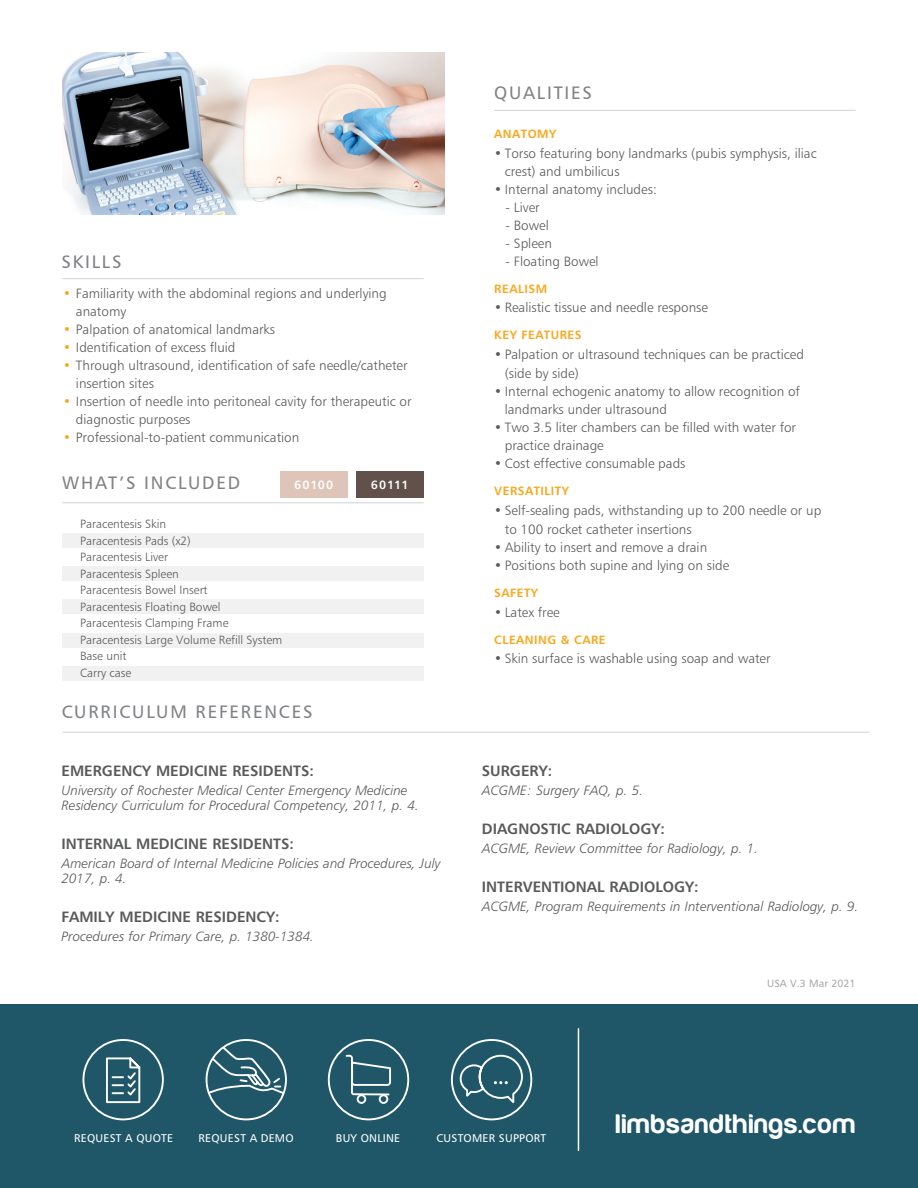
<style>
.page{position:relative;width:918px;height:1188px;background:#fff}
.page>*{position:absolute;margin:0;border:0;box-sizing:border-box;transform-origin:0 0}
.t1{font:27.75px "Harabara";letter-spacing:.05em;color:#fff}
.t2{font:18px "Humanist 777 BT Roman B";letter-spacing:.1em;color:#808285}
.t3{font:15px "Humanist 777 BT Bold B";color:#58595b}
.t4{font:13.5px/18px "Humanist 777 BT Light B";color:#58595b}
.t5{font:13.5px/15px "Humanist 777 BT Light Italic B";color:#58595b}
.t6{font:12px/16.5px "Humanist 777 BT Light B";color:#58595b}
.t7{font:12px "Humanist 777 BT Bold B";letter-spacing:.04em;color:#faa61a}
.t8{font:12px "Humanist 777 BT Bold B";letter-spacing:.065em;color:#fff}
.t9{font:11.25px "Humanist 777 BT Roman B";letter-spacing:.02em;color:#fff}
.t10{font:10.5px "Humanist 777 BT Roman B";color:#a7a9ac}
.s1{color:#faa61a}
</style>
<div class="page">
<div style="left:62px;top:533px;width:362px;height:15px;background:#f1f1f2"></div>
<div style="left:62px;top:633px;width:362px;height:15px;background:#f1f1f2"></div>
<div style="left:62px;top:666px;width:362px;height:15px;background:#f1f1f2"></div>
<div style="left:62px;top:566px;width:362px;height:15px;background:#f1f1f2"></div>
<div style="left:62px;top:600px;width:362px;height:14px;background:#f1f1f2"></div>
<hr style="left:62px;top:502px;width:362px;height:1px;background:#d1d3d4">
<div style="left:280px;top:471px;width:68px;height:26px;background:#dfc4b9"></div>
<div style="left:356px;top:471px;width:68px;height:26px;background:#61514a"></div>
<hr style="left:494px;top:110px;width:362px;height:1px;background:#d1d3d4">
<hr style="left:62px;top:278px;width:362px;height:1px;background:#d1d3d4">
<hr style="left:63px;top:732px;width:806px;height:1px;background:#d1d3d4">
<img style="left:63px;top:53px;width:381px;height:162px">
<div style="left:0;top:1004px;width:918px;height:184px;background:#1f5769"></div>
<hr style="left:578px;top:1029px;width:1px;height:121px;background:#fff">
<svg style="left:82px;top:1039px;width:451px;height:82px"></svg>
<div style="left:206px;top:1039px;width:81px;height:81px;border:2px solid #fff;border-radius:50%"></div>
<h2 class="t2" style="left:62px;top:250px;width:62px">SKILLS</h2>
<p class="t4" style="left:76px;top:284px;width:312px;text-indent:-13px"><span class="s1">•</span> Familiarity with the abdominal regions and underlying anatomy</p>
<p class="t4" style="left:63px;top:320px;width:213px"><span class="s1">•</span> Palpation of anatomical landmarks</p>
<p class="t4" style="left:63px;top:338px;width:174px"><span class="s1">•</span> Identification of excess fluid</p>
<p class="t4" style="left:76px;top:356px;width:333px;text-indent:-13px"><span class="s1">•</span> Through ultrasound, identification of safe needle/catheter insertion sites</p>
<p class="t4" style="left:76px;top:392px;width:337px;text-indent:-13px"><span class="s1">•</span> Insertion of needle into peritoneal cavity for therapeutic or diagnostic purposes</p>
<p class="t4" style="left:63px;top:428px;width:238px"><span class="s1">•</span> Professional-to-patient communication</p>
<h2 class="t2" style="left:62px;top:472px;width:179px">WHAT’S INCLUDED</h2>
<p class="t8" style="left:294px;top:477px;width:41px">60100</p>
<p class="t8" style="left:371px;top:477px;width:39px">60111</p>
<p class="t6" style="left:80px;top:516px;width:204px">Paracentesis Skin<br>Paracentesis Pads (x2)<br>Paracentesis Liver<br>Paracentesis Spleen<br>Paracentesis Bowel Insert<br>Paracentesis Floating Bowel<br>Paracentesis Clamping Frame<br>Paracentesis Large Volume Refill System<br>Base unit<br>Carry case</p>
<h2 class="t2" style="left:62px;top:700px;width:253px">CURRICULUM REFERENCES</h2>
<p class="t3" style="left:62px;top:761px;width:254px">EMERGENCY MEDICINE RESIDENTS:</p>
<p class="t5" style="left:62px;top:783px;width:359px">University of Rochester Medical Center Emergency Medicine<br>Residency Curriculum for Procedural Competency, 2011, p. 4.</p>
<p class="t3" style="left:62px;top:834px;width:234px">INTERNAL MEDICINE RESIDENTS:</p>
<p class="t5" style="left:62px;top:856px;width:381px">American Board of Internal Medicine Policies and Procedures, July<br>2017, p. 4.</p>
<p class="t3" style="left:62px;top:907px;width:220px">FAMILY MEDICINE RESIDENCY:</p>
<p class="t5" style="left:62px;top:929px;width:254px">Procedures for Primary Care, p. 1380-1384.</p>
<h2 class="t2" style="left:494px;top:81px;width:99px">QUALITIES</h2>
<p class="t7" style="left:494px;top:127px;width:63px">ANATOMY</p>
<p class="t4" style="left:505px;top:144px;width:313px;text-indent:-11px">• Torso featuring bony landmarks (pubis symphysis, iliac crest) and umbilicus</p>
<p class="t4" style="left:494px;top:180px;width:164px">• Internal anatomy includes:</p>
<p class="t4" style="left:506px;top:198px;width:36px">- Liver</p>
<p class="t4" style="left:506px;top:216px;width:45px">- Bowel</p>
<p class="t4" style="left:506px;top:234px;width:48px">- Spleen</p>
<p class="t4" style="left:506px;top:252px;width:95px">- Floating Bowel</p>
<p class="t7" style="left:494px;top:281px;width:54px">REALISM</p>
<p class="t4" style="left:494px;top:298px;width:215px">• Realistic tissue and needle response</p>
<p class="t7" style="left:494px;top:328px;width:89px">KEY FEATURES</p>
<p class="t4" style="left:505px;top:344px;width:301px;line-height:19.5px;text-indent:-11px">• Palpation or ultrasound techniques can be practiced (side by side)</p>
<p class="t4" style="left:505px;top:382px;width:297px;text-indent:-11px">• Internal echogenic anatomy to allow recognition of landmarks under ultrasound</p>
<p class="t4" style="left:505px;top:418px;width:293px;text-indent:-11px">• Two 3.5 liter chambers can be filled with water for practice drainage</p>
<p class="t4" style="left:494px;top:454px;width:193px">• Cost effective consumable pads</p>
<p class="t7" style="left:494px;top:484px;width:76px">VERSATILITY</p>
<p class="t4" style="left:505px;top:500px;width:318px;line-height:19.5px;text-indent:-11px">• Self-sealing pads, withstanding up to 200 needle or up to 100 rocket catheter insertions</p>
<p class="t4" style="left:494px;top:538px;width:214px">• Ability to insert and remove a drain</p>
<p class="t4" style="left:494px;top:556px;width:236px">• Positions both supine and lying on side</p>
<p class="t7" style="left:494px;top:586px;width:45px">SAFETY</p>
<p class="t4" style="left:494px;top:603px;width:67px">• Latex free</p>
<p class="t7" style="left:494px;top:632px;width:113px">CLEANING &amp; CARE</p>
<p class="t4" style="left:494px;top:649px;width:278px">• Skin surface is washable using soap and water</p>
<p class="t3" style="left:482px;top:761px;width:72px">SURGERY:</p>
<p class="t5" style="left:482px;top:783px;width:163px">ACGME: Surgery FAQ, p. 5.</p>
<p class="t3" style="left:482px;top:819px;width:185px">DIAGNOSTIC RADIOLOGY:</p>
<p class="t5" style="left:482px;top:841px;width:278px">ACGME, Review Committee for Radiology, p. 1.</p>
<p class="t3" style="left:482px;top:877px;width:218px">INTERVENTIONAL RADIOLOGY:</p>
<p class="t5" style="left:482px;top:899px;width:378px">ACGME, Program Requirements in Interventional Radiology, p. 9.</p>
<p class="t10" style="left:767px;top:977px;width:90px">USA V.3 Mar 2021</p>
<p class="t9" style="left:74px;top:1131px;width:101px">REQUEST A QUOTE</p>
<p class="t9" style="left:199px;top:1131px;width:97px">REQUEST A DEMO</p>
<p class="t9" style="left:336px;top:1131px;width:66px">BUY ONLINE</p>
<p class="t9" style="left:437px;top:1131px;width:111px">CUSTOMER SUPPORT</p>
<h1 class="t1" style="left:616px;top:1109px;width:241px">limbsandthings.com</h1>
</div>
